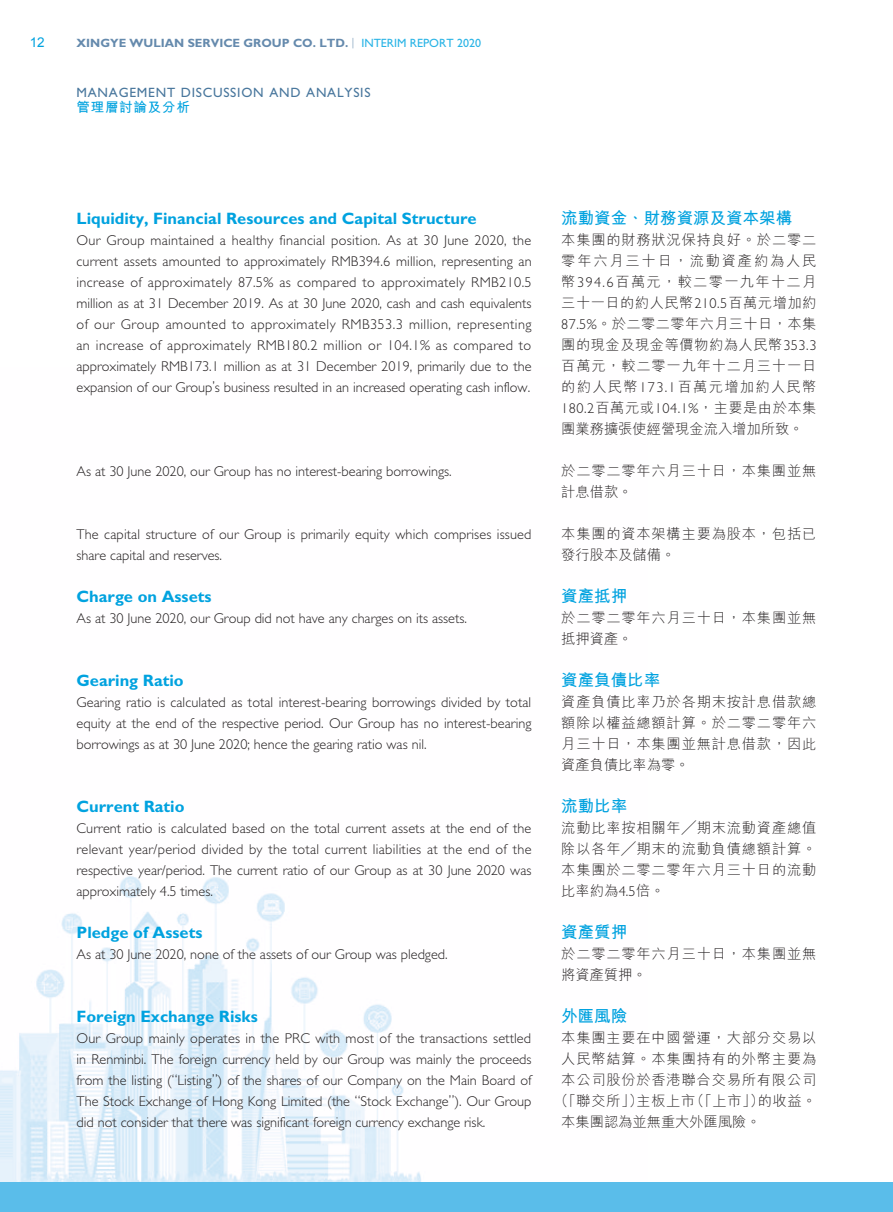
<style>
.page{position:relative;width:893px;height:1212px;background:#fff}
.page>*{position:absolute;margin:0;border:0;box-sizing:border-box;transform-origin:0 0}
.t1{font:700 16.5px "Gill Sans Std";color:#00a2df}
.t2{font:700 16.5px "M Hei HK";color:#00a2df}
.t3{font:300 14.25px/21px "Gill Sans Std";color:#231f20;text-align:justify}
.t4{font:300 14.25px/21px "M Hei HK";letter-spacing:.055em;color:#231f20}
.t5{font:300 14.25px "M Hei HK";color:#231f20}
.t6{font:13.5px "Gill Sans Std";letter-spacing:.055em;color:#49779d}
.t7{font:700 13.5px "M Hei HK";letter-spacing:.055em;color:#00a2df}
.t8{font:13.5px "Arial";color:#00a2df}
.t9{font:700 12px "Gill Sans Std";color:#658aad}
.s1{font-family:"Akkurat Light Pro";font-weight:400}
.s2{font-weight:400;color:#2ab4e6}
.s3{font-family:"Gill Sans Std"}
</style>
<div class="page">
<img style="left:0;top:876px;width:421px;height:306px">
<div style="left:0;top:1182px;width:893px;height:30px;background:#5abdea"></div>
<p class="t8" style="left:30px;top:34px;width:17px">12</p>
<p class="t9" style="left:77px;top:35px;width:406px">XINGYE WULIAN SERVICE GROUP CO. LTD. <span class="s1">|</span> <span class="s2">INTERIM REPORT 2020</span></p>
<p class="t6" style="left:77px;top:85px;width:296px">MANAGEMENT DISCUSSION AND ANALYSIS</p>
<p class="t7" style="left:77px;top:97px;width:115px">管理層討論及分析</p>
<p class="t1" style="left:77px;top:209px;width:402px">Liquidity, Financial Resources and Capital Structure</p>
<p class="t3" style="left:77px;top:230px;width:457px">Our Group maintained a healthy financial position. As at 30 June 2020, the current assets amounted to approximately RMB394.6 million, representing an increase of approximately 87.5% as compared to approximately RMB210.5 million as at 31 December 2019. As at 30 June 2020, cash and cash equivalents of our Group amounted to approximately RMB353.3 million, representing an increase of approximately RMB180.2 million or 104.1% as compared to approximately RMB173.1 million as at 31 December 2019, primarily due to the expansion of our Group’s business resulted in an increased operating cash inflow.</p>
<p class="t3" style="left:77px;top:461px;width:377px">As at 30 June 2020, our Group has no interest-bearing borrowings.</p>
<p class="t3" style="left:77px;top:524px;width:456px">The capital structure of our Group is primarily equity which comprises issued share capital and reserves.</p>
<p class="t1" style="left:77px;top:587px;width:136px">Charge on Assets</p>
<p class="t3" style="left:77px;top:608px;width:392px">As at 30 June 2020, our Group did not have any charges on its assets.</p>
<p class="t1" style="left:77px;top:671px;width:109px">Gearing Ratio</p>
<p class="t3" style="left:77px;top:692px;width:457px">Gearing ratio is calculated as total interest-bearing borrowings divided by total equity at the end of the respective period. Our Group has no interest-bearing borrowings as at 30 June 2020; hence the gearing ratio was nil.</p>
<p class="t1" style="left:77px;top:797px;width:110px">Current Ratio</p>
<p class="t3" style="left:77px;top:818px;width:456px">Current ratio is calculated based on the total current assets at the end of the relevant year/period divided by the total current liabilities at the end of the respective year/period. The current ratio of our Group as at 30 June 2020 was approximately 4.5 times.</p>
<p class="t1" style="left:77px;top:923px;width:127px">Pledge of Assets</p>
<p class="t3" style="left:77px;top:944px;width:373px">As at 30 June 2020, none of the assets of our Group was pledged.</p>
<p class="t1" style="left:77px;top:1007px;width:183px">Foreign Exchange Risks</p>
<p class="t3" style="left:77px;top:1028px;width:456px">Our Group mainly operates in the PRC with most of the transactions settled in Renminbi. The foreign currency held by our Group was mainly the proceeds from the listing (“Listing”) of the shares of our Company on the Main Board of The Stock Exchange of Hong Kong Limited (the “Stock Exchange”). Our Group did not consider that there was significant foreign currency exchange risk.</p>
<p class="t2" style="left:561px;top:206px;width:233px">流動資金、財務資源及資本架構</p>
<p class="t4" style="left:561px;top:229px;width:257px;text-align:justify">本集團的財務狀況保持良好。於二零二零年六月三十日，流動資產約為人民幣<span class="s3">394.6</span>百萬元，較二零一九年十二月三十一日的約人民幣<span class="s3">210.5</span>百萬元增加約<span class="s3">87.5%</span>。於二零二零年六月三十日，本集團的現金及現金等價物約為人民幣<span class="s3">353.3</span>百萬元，較二零一九年十二月三十一日的約人民幣<span class="s3">173.1</span>百萬元增加約人民幣<span class="s3">180.2</span>百萬元或<span class="s3">104.1%</span>，主要是由於本集團業務擴張使經營現金流入增加所致。</p>
<p class="t4" style="left:561px;top:460px;width:257px">於二零二零年六月三十日，本集團並無計息借款。</p>
<p class="t4" style="left:561px;top:523px;width:257px">本集團的資本架構主要為股本，包括已發行股本及儲備。</p>
<p class="t2" style="left:561px;top:584px;width:67px">資產抵押</p>
<p class="t4" style="left:561px;top:607px;width:257px">於二零二零年六月三十日，本集團並無抵押資產。</p>
<p class="t2" style="left:561px;top:668px;width:100px">資產負債比率</p>
<p class="t4" style="left:561px;top:691px;width:257px;text-align:justify">資產負債比率乃於各期末按計息借款總額除以權益總額計算。於二零二零年六月三十日，本集團並無計息借款，因此資產負債比率為零。</p>
<p class="t2" style="left:561px;top:794px;width:67px">流動比率</p>
<p class="t4" style="left:561px;top:817px;width:257px;text-align:justify">流動比率按相關年╱期末流動資產總值除以各年╱期末的流動負債總額計算。本集團於二零二零年六月三十日的流動比率約為<span class="s3">4.5</span>倍。</p>
<p class="t2" style="left:561px;top:920px;width:67px">資產質押</p>
<p class="t4" style="left:561px;top:943px;width:257px">於二零二零年六月三十日，本集團並無將資產質押。</p>
<p class="t2" style="left:561px;top:1004px;width:67px">外匯風險</p>
<p class="t4" style="left:561px;top:1027px;width:257px">本集團主要在中國營運，大部分交易以</p>
<p class="t4" style="left:561px;top:1048px;width:257px">人民幣結算。本集團持有的外幣主要為</p>
<p class="t4" style="left:561px;top:1069px;width:257px">本公司股份於香港聯合交易所有限公司</p>
<p class="t4" style="left:554px;top:1090px;width:264px">（「聯交所」）主板上市（「上市」）的收益。</p>
<p class="t5" style="left:561px;top:1114px;width:201px">本集團認為並無重大外匯風險。</p>
</div>
